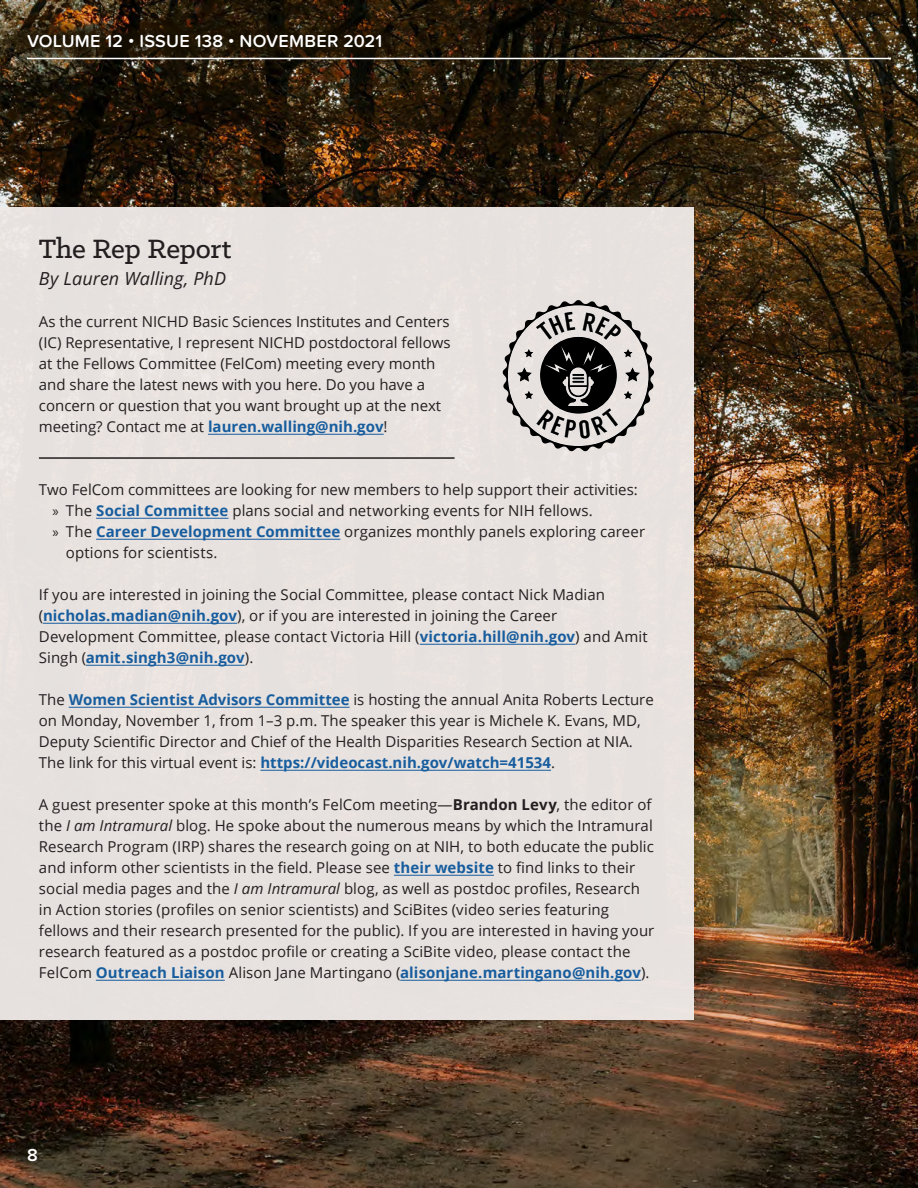
<style>
.page{position:relative;width:918px;height:1188px;background:#fff}
.page>*{position:absolute;margin:0;border:0;box-sizing:border-box;transform-origin:0 0}
.t1{font:500 30px "Klinic Slab";letter-spacing:-.01em;color:#231f20}
.t2{font:600 18px "Proxima Soft";letter-spacing:.01em;color:#fff}
.Byline_Continued{font:italic 18px "Open Sans";letter-spacing:.005em;color:#231f20}
.Body_text{font:15px/21px "Open Sans";color:#231f20}
.s1{font-weight:700;color:#175d9e}
.s2{font-family:"Myriad Pro"}
.s3{font-weight:700}
.s4{font-style:italic}
</style>
<div class="page">
<img style="left:0;top:0;width:918px;height:1188px">
<div style="left:0;top:207px;width:693px;height:812px;background:#e7e1df"></div>
<hr style="left:208px;top:434px;width:176px;height:1px;background:#175d9e">
<hr style="left:96px;top:518px;width:132px;height:1px;background:#175d9e">
<hr style="left:96px;top:539px;width:244px;height:1px;background:#175d9e">
<hr style="left:43px;top:623px;width:194px;height:1px;background:#175d9e">
<hr style="left:420px;top:644px;width:155px;height:1px;background:#175d9e">
<hr style="left:86px;top:665px;width:159px;height:1px;background:#175d9e">
<hr style="left:69px;top:707px;width:281px;height:1px;background:#175d9e">
<hr style="left:260px;top:770px;width:291px;height:1px;background:#175d9e">
<hr style="left:394px;top:875px;width:100px;height:1px;background:#175d9e">
<hr style="left:96px;top:980px;width:129px;height:1px;background:#175d9e">
<hr style="left:400px;top:980px;width:241px;height:1px;background:#175d9e">
<hr style="left:39px;top:457px;width:416px;height:2px;background:#231f20">
<div style="left:9px;top:16px;width:391px;height:50px;background:#191000;opacity:.75"></div>
<hr style="left:27px;top:58px;width:864px;height:1px;background:#fff">
<svg style="left:502px;top:300px;width:152px;height:152px"></svg>
<p class="t2" style="left:27px;top:28px;width:357px">VOLUME 12 • ISSUE 138 • NOVEMBER 2021</p>
<p class="t1" style="left:39px;top:229px;width:194px">The Rep Report</p>
<p class="Byline_Continued" style="left:39px;top:266px;width:189px">By Lauren Walling, PhD</p>
<p class="Body_text" style="left:39px;top:311px;width:413px">As the current NICHD Basic Sciences Institutes and Centers (IC) Representative, I represent NICHD postdoctoral fellows at the Fellows Committee (FelCom) meeting every month and share the latest news with you here. Do you have a concern or question that you want brought up at the next meeting? Contact me at <span class="s1">lauren.walling@nih.gov</span>!</p>
<p class="Body_text" style="left:39px;top:479px;width:600px">Two FelCom committees are looking for new members to help support their activities:</p>
<p class="Body_text" style="left:52px;top:500px;width:542px"><span class="s2">»</span> The <span class="s1">Social Committee</span> plans social and networking events for NIH fellows.</p>
<p class="Body_text" style="left:66px;top:521px;width:581px;text-indent:-13px"><span class="s2">»</span> The <span class="s1">Career Development Committee</span> organizes monthly panels exploring career options for scientists.</p>
<p class="Body_text" style="left:39px;top:584px;width:610px">If you are interested in joining the Social Committee, please contact Nick Madian (<span class="s1">nicholas.madian@nih.gov</span>), or if you are interested in joining the Career Development Committee, please contact Victoria Hill (<span class="s1">victoria.hill@nih.gov</span>) and Amit Singh (<span class="s1">amit.singh3@nih.gov</span>).</p>
<p class="Body_text" style="left:39px;top:689px;width:616px">The <span class="s1">Women Scientist Advisors Committee</span> is hosting the annual Anita Roberts Lecture on Monday, November 1, from 1–3 p.m. The speaker this year is Michele K. Evans, MD, Deputy Scientific Director and Chief of the Health Disparities Research Section at NIA.<br>The link for this virtual event is: <span class="s1">https://videocast.nih.gov/watch=41534</span>.</p>
<p class="Body_text" style="left:39px;top:794px;width:617px">A guest presenter spoke at this month’s FelCom meeting—<span class="s3">Brandon Levy</span>, the editor of the <span class="s4">I am Intramural</span> blog. He spoke about the numerous means by which the Intramural Research Program (IRP) shares the research going on at NIH, to both educate the public and inform other scientists in the field. Please see <span class="s1">their website</span> to find links to their social media pages and the <span class="s4">I am Intramural</span> blog, as well as postdoc profiles, Research in Action stories (profiles on senior scientists) and SciBites (video series featuring fellows and their research presented for the public). If you are interested in having your research featured as a postdoc profile or creating a SciBite video, please contact the FelCom <span class="s1">Outreach Liaison</span> Alison Jane Martingano (<span class="s1">alisonjane.martingano@nih.gov</span>).</p>
<p class="t2" style="left:27px;top:1141px;width:12px">8</p>
</div>
